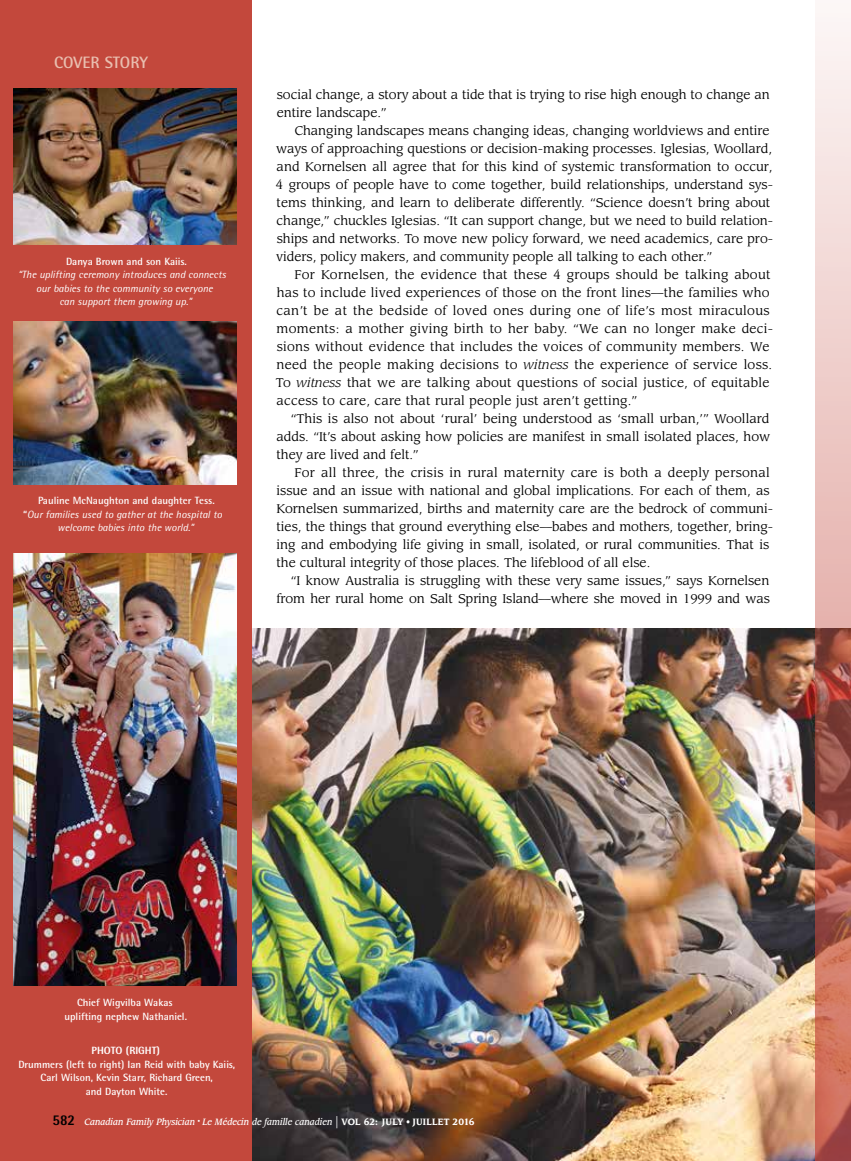
<style>
.page{position:relative;width:851px;height:1161px;background:#fff}
.page>*{position:absolute;margin:0;border:0;box-sizing:border-box;transform-origin:0 0}
.t1{font:700 16.5px "Rotis Semi Sans Std";color:#e9beaf}
.t2{font:12.3px/18px "Leawood Std";color:#000}
.t3{font:12.3px/18px "Leawood Std";letter-spacing:.02em;color:#000}
.t4{font:700 10.5px/13.5px "Rotis Semi Sans Std";color:#fff;text-align:center}
.t5{font:italic 10.5px "Rotis Semi Sans Std";color:#fff}
.t6{font:800 10.5px "Rotis Semi Sans Std";color:#fff}
.t7{font:italic 500 9px "Leawood Std";color:#fff;scale:.9 1}
.s1{font-weight:700;font-style:normal}
.s2{font-style:italic}
.s3{font-family:"Rotis Semi Sans Std";font-weight:800;font-style:normal;font-size:15px;color:#000}
.s4{font-weight:400;font-style:normal;font-size:15px}
.s5{font-weight:400;font-style:normal}
</style>
<div class="page">
<img style="left:251px;top:629px;width:563px;height:532px">
<div style="left:0;top:0;width:251px;height:1161px;background:#c3483c"></div>
<img style="left:14px;top:89px;width:223px;height:156px">
<img style="left:14px;top:321px;width:223px;height:163px">
<img style="left:14px;top:554px;width:223px;height:432px">
<svg style="left:814px;top:22px;width:36px;height:1139px;background:#d19d95"></svg>
<h1 class="t1" style="left:54px;top:53px;width:96px">COVER STORY</h1>
<p class="t4" style="left:66px;top:254px;width:122px">Danya Brown and son Kaiis.</p>
<p class="t5" style="left:18px;top:269px;width:209px">“The uplifting ceremony introduces and connects</p>
<p class="t5" style="left:36px;top:282px;width:178px">our babies to the community so everyone</p>
<p class="t5" style="left:59px;top:296px;width:134px">can support them growing up.”</p>
<p class="t4" style="left:38px;top:494px;width:178px">Pauline McNaughton and daughter Tess.</p>
<p class="t5" style="left:23px;top:508px;width:200px"><span class="s1">“</span>Our families used to gather at the hospital to</p>
<p class="t5" style="left:58px;top:521px;width:138px">welcome babies into the world.”</p>
<p class="t2" style="left:277px;top:86px;width:494px">social change, a story about a tide that is trying to rise high enough to change an entire landscape.”</p>
<p class="t2" style="left:276px;top:122px;width:498px;text-indent:19px">Changing landscapes means changing ideas, changing worldviews and entire ways of approaching questions or decision-making processes. Iglesias, Woollard, and Kornelsen all agree that for this kind of systemic transformation to occur, 4 groups of people have to come together, build relationships, understand sys&shy;tems thinking, and learn to deliberate differently. “Science doesn’t bring about change,” chuckles Iglesias. “It can support change, but we need to build relation&shy;ships and networks. To move new policy forward, we need academics, care pro&shy;viders, policy makers, and community people all talking to each other.”</p>
<p class="t3" style="left:276px;top:266px;width:499px;text-indent:19px">For Kornelsen, the evidence that these 4 groups should be talking about has to include lived experiences of those on the front lines—the families who can’t be at the bedside of loved ones during one of life’s most miraculous moments: a mother giving birth to her baby. “We can no longer make deci&shy;sions without evidence that includes the voices of community members. We need the people making decisions to <span class="s2">witness</span> the experience of service loss.<br>To <span class="s2">witness</span> that we are talking about questions of social justice, of equitable access to care, care that rural people just aren’t getting.”</p>
<p class="t2" style="left:276px;top:410px;width:495px;text-align:justify;text-indent:15px">“This is also not about ‘rural’ being understood as ‘small urban,’” Woollard adds. “It’s about asking how policies are manifest in small isolated places, how they are lived and felt.”</p>
<p class="t2" style="left:276px;top:464px;width:498px;text-indent:18px">For all three, the crisis in rural maternity care is both a deeply personal issue and an issue with national and global implications. For each of them, as Kornelsen summarized, births and maternity care are the bedrock of communi&shy;ties, the things that ground everything else—babes and mothers, together, bring&shy;ing and embodying life giving in small, isolated, or rural communities. That is the cultural integrity of those places. The lifeblood of all else.</p>
<p class="t2" style="left:276px;top:572px;width:494px;text-align:right">“I know Australia is struggling with these very same issues,” says Kornelsen from her rural home on Salt Spring Island—where she moved in 1999 and was</p>
<p class="t4" style="left:64px;top:996px;width:124px">Chief Wigvilba Wakas uplifting nephew Nathaniel.</p>
<p class="t6" style="left:92px;top:1044px;width:13px">PHOTO</p>
<p class="t6" style="left:126px;top:1044px;width:36px">(RIGHT)</p>
<p class="t4" style="left:18px;top:1057px;width:218px">Drummers (left to right) Ian Reid with baby Kaiis,<br>Carl Wilson, Kevin Starr, Richard Green,<br>and Dayton White.</p>
<p class="t7" style="left:52px;top:1116px;width:470px"><span class="s3">582</span> Canadian Family Physician <sup>•</sup> Le Médecin de famille canadien <span class="s4">|</span> <span class="s1">VOL 62: JULY</span> <span class="s5">•</span> <span class="s1">JUILLET 2016</span></p>
</div>
